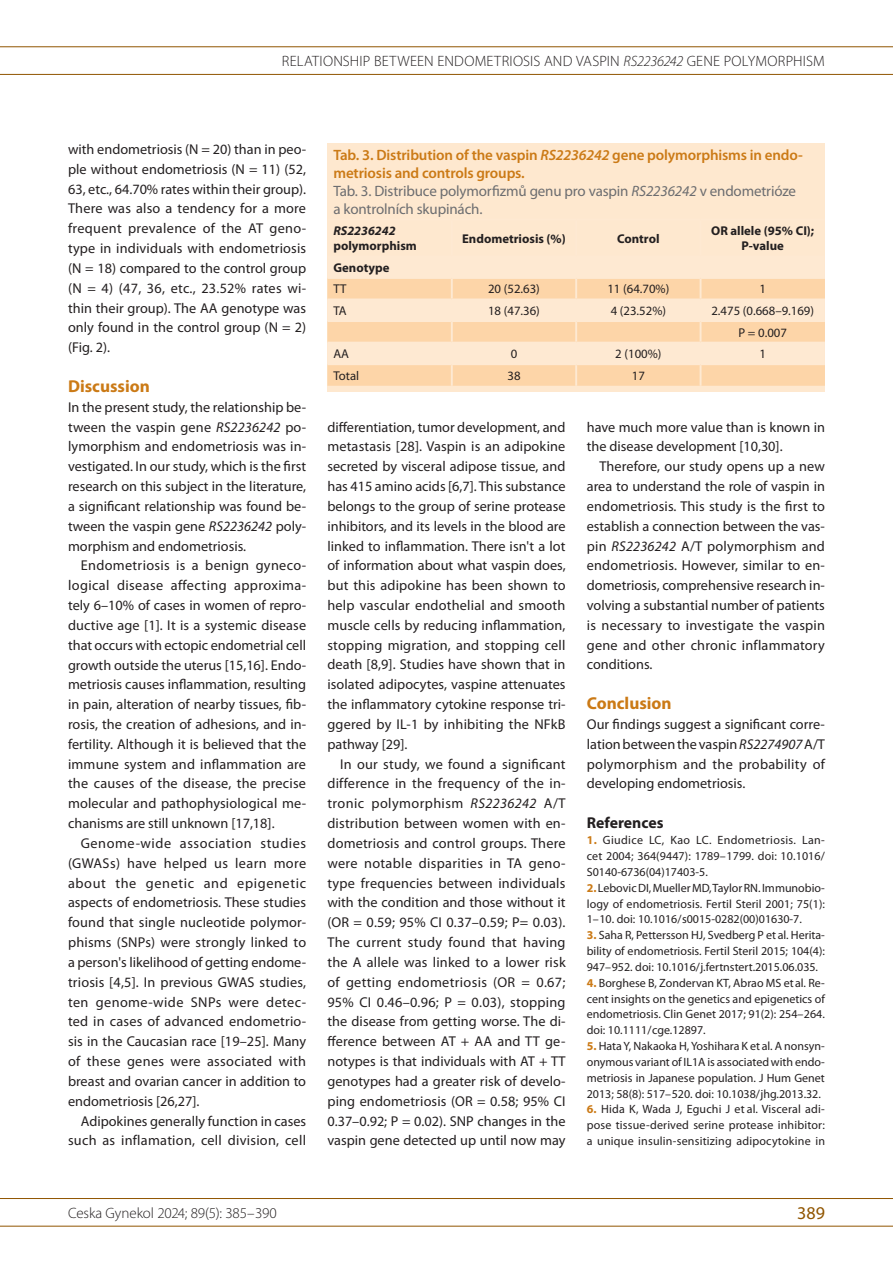
<style>
.page{position:relative;width:893px;height:1263px;background:#fff}
.page>*{position:absolute;margin:0;border:0;box-sizing:border-box;transform-origin:0 0}
.t1{font:18px "Myriad Pro";color:#905500}
.t2{font:700 17.25px "Myriad Pro";color:#cb7a16}
.t3{font:700 15.75px "Myriad Pro";color:#231f20}
.t4{font:600 15px/17.7px "Myriad Pro";letter-spacing:-.01em;color:#cb7a16}
.t5{font:300 15px "Myriad Pro";letter-spacing:.005em;color:#231f20}
.t6{font:14.25px/19.8px "Myriad Pro";color:#231f20;text-align:justify}
.t7{font:12.75px/21.6px "Myriad Pro";color:#231f20;text-align:center}
.t8{font:700 12.75px/15.3px "Myriad Pro";color:#231f20;text-align:center}
.t9{font:italic 700 12.75px "Myriad Pro";color:#231f20}
.t10{font:12px/15.9px "Myriad Pro";color:#231f20;text-align:justify}
.s1{font-style:italic}
.s2{font-weight:400;color:#6c6d70}
.s3{font-weight:400;font-style:italic;color:#6c6d70}
.s4{font-weight:700;color:#cb7a16}
</style>
<div class="page">
<hr style="left:0;top:46px;width:893px;height:1px;background:#905500">
<hr style="left:0;top:74px;width:893px;height:1px;background:#905500">
<hr style="left:0;top:1198px;width:893px;height:1px;background:#905500">
<hr style="left:0;top:1226px;width:893px;height:1px;background:#905500">
<div style="left:327px;top:143px;width:498px;height:249px;background:#fee8cf"></div>
<svg style="left:327px;top:279px;width:498px;height:107px;fill:#fdd5a8"></svg>
<svg style="left:451px;top:279px;width:2px;height:19px"></svg>
<svg style="left:575px;top:279px;width:2px;height:19px"></svg>
<hr style="left:327px;top:298px;width:125px;height:2px;background:#fee9d2">
<hr style="left:452px;top:298px;width:124px;height:2px;background:#fee9d2">
<hr style="left:451px;top:300px;width:2px;height:20px;background:#fee9d2">
<hr style="left:576px;top:298px;width:125px;height:2px;background:#fee9d2">
<hr style="left:575px;top:300px;width:2px;height:20px;background:#fee9d2">
<hr style="left:701px;top:298px;width:124px;height:2px;background:#fee9d2">
<hr style="left:327px;top:320px;width:125px;height:2px;background:#fee9d2">
<hr style="left:452px;top:320px;width:124px;height:2px;background:#fee9d2">
<hr style="left:451px;top:322px;width:2px;height:20px;background:#fee9d2">
<hr style="left:576px;top:320px;width:125px;height:2px;background:#fee9d2">
<hr style="left:575px;top:322px;width:2px;height:20px;background:#fee9d2">
<hr style="left:701px;top:320px;width:124px;height:2px;background:#fee9d2">
<hr style="left:327px;top:342px;width:125px;height:2px;background:#fee9d2">
<hr style="left:452px;top:342px;width:124px;height:2px;background:#fee9d2">
<svg style="left:451px;top:344px;width:2px;height:19px"></svg>
<hr style="left:576px;top:342px;width:125px;height:2px;background:#fee9d2">
<svg style="left:575px;top:344px;width:2px;height:19px"></svg>
<hr style="left:701px;top:342px;width:124px;height:2px;background:#fee9d2">
<hr style="left:327px;top:363px;width:125px;height:2px;background:#fee9d2">
<hr style="left:452px;top:363px;width:124px;height:2px;background:#fee9d2">
<hr style="left:451px;top:365px;width:2px;height:21px;background:#fee9d2">
<hr style="left:576px;top:363px;width:125px;height:2px;background:#fee9d2">
<hr style="left:575px;top:365px;width:2px;height:21px;background:#fee9d2">
<hr style="left:701px;top:363px;width:124px;height:2px;background:#fee9d2">
<svg style="left:700px;top:279px;width:1px;height:107px"></svg>
<p class="t5" style="left:282px;top:53px;width:545px">RELATIONSHIP BETWEEN ENDOMETRIOSIS AND VASPIN <span class="s1">RS2236242</span> GENE POLYMORPHISM</p>
<p class="t6" style="left:68px;top:139px;width:240px">with endometriosis (N = 20) than in peo&shy;ple without endometriosis (N = 11) (52, 63, etc., 64.70% rates within their group).<br>There was also a tendency for a more frequent prevalence of the AT geno&shy;type in individuals with endometriosis (N = 18) compared to the control group (N = 4) (47, 36, etc., 23.52% rates wi&shy;thin their group). The AA genotype was only found in the control group (N = 2) (Fig. 2).</p>
<p class="t2" style="left:68px;top:375px;width:83px">Discussion</p>
<p class="t6" style="left:68px;top:397px;width:240px">In the present study, the relationship be&shy;tween the vaspin gene <span class="s1">RS2236242</span> po&shy;lymorphism and endometriosis was in&shy;vestigated. In our study, which is the first research on this subject in the literature, a significant relationship was found be&shy;tween the vaspin gene <span class="s1">RS2236242</span> poly&shy;morphism and endometriosis.</p>
<p class="t6" style="left:68px;top:555px;width:240px;text-indent:13px">Endometriosis is a benign gyneco&shy;logical disease affecting approxima&shy;tely 6–10% of cases in women of repro&shy;ductive age [1]. It is a systemic disease that occurs with ectopic endometrial cell growth outside the uterus [15,16]. Endo&shy;metriosis causes inflammation, resulting in pain, alteration of nearby tissues, fib&shy;rosis, the creation of adhesions, and in&shy;fertility. Although it is believed that the immune system and inflammation are the causes of the disease, the precise molecular and pathophysiological me&shy;chanisms are still unknown [17,18].</p>
<p class="t6" style="left:68px;top:833px;width:240px;text-indent:13px">Genome-wide association studies (GWASs) have helped us learn more about the genetic and epigenetic aspects of endometriosis. These studies found that single nucleotide polymor&shy;phisms (SNPs) were strongly linked to a person's likelihood of getting endome&shy;triosis [4,5]. In previous GWAS studies, ten genome-wide SNPs were detec&shy;ted in cases of advanced endometrio&shy;sis in the Caucasian race [19–25]. Many of these genes were associated with breast and ovarian cancer in addition to endometriosis [26,27].</p>
<p class="t6" style="left:68px;top:1111px;width:240px;text-align:right">Adipokines generally function in cases such as inflamation, cell division, cell</p>
<p class="t4" style="left:333px;top:146px;width:471px">Tab. 3. Distribution of the vaspin <span class="s1">RS2236242</span> gene polymorphisms in endo&shy;metriosis and controls groups.<br><span class="s2">Tab. 3. Distribuce polymorfizmů genu pro vaspin</span> <span class="s3">RS2236242</span> <span class="s2">v endometrióze a kontrolních skupinách.</span></p>
<p class="t9" style="left:333px;top:222px;width:64px">RS2236242</p>
<p class="t8" style="left:333px;top:238px;width:85px">polymorphism</p>
<p class="t8" style="left:462px;top:230px;width:105px">Endometriosis (%)</p>
<p class="t8" style="left:617px;top:230px;width:44px">Control</p>
<p class="t8" style="left:711px;top:223px;width:105px">OR allele (95% CI);<br>P-value</p>
<p class="t8" style="left:333px;top:260px;width:58px">Genotype</p>
<p class="t7" style="left:333px;top:278px;width:15px">TT</p>
<p class="t7" style="left:488px;top:278px;width:53px">20 (52.63)</p>
<p class="t7" style="left:607px;top:278px;width:63px">11 (64.70%)</p>
<p class="t7" style="left:759px;top:278px;width:8px">1</p>
<p class="t7" style="left:333px;top:300px;width:15px">TA</p>
<p class="t7" style="left:488px;top:300px;width:53px">18 (47.36)</p>
<p class="t7" style="left:611px;top:300px;width:57px">4 (23.52%)</p>
<p class="t7" style="left:711px;top:300px;width:104px">2.475 (0.668–9.169)<br>P = 0.007</p>
<p class="t7" style="left:333px;top:343px;width:17px">AA</p>
<p class="t7" style="left:511px;top:343px;width:8px">0</p>
<p class="t7" style="left:615px;top:343px;width:48px">2 (100%)</p>
<p class="t7" style="left:759px;top:343px;width:8px">1</p>
<p class="t7" style="left:333px;top:364px;width:27px">Total</p>
<p class="t7" style="left:507px;top:364px;width:15px">38</p>
<p class="t7" style="left:632px;top:364px;width:15px">17</p>
<p class="t6" style="left:327px;top:417px;width:240px">differentiation, tumor development, and metastasis [28]. Vaspin is an adipokine secreted by visceral adipose tissue, and has 415 amino acids [6,7]. This substance belongs to the group of serine protease inhibitors, and its levels in the blood are linked to inflammation. There isn't a lot of information about what vaspin does, but this adipokine has been shown to help vascular endothelial and smooth muscle cells by reducing inflammation, stopping migration, and stopping cell death [8,9]. Studies have shown that in isolated adipocytes, vaspine attenuates the inflammatory cytokine response tri&shy;ggered by IL-1 by inhibiting the NFkB pathway [29].</p>
<p class="t6" style="left:327px;top:754px;width:240px;text-indent:13px">In our study, we found a significant difference in the frequency of the in&shy;tronic polymorphism <span class="s1">RS2236242</span> A/T distribution between women with en&shy;dometriosis and control groups. There were notable disparities in TA geno&shy;type frequencies between individuals with the condition and those without it (OR = 0.59; 95% CI 0.37–0.59; P= 0.03).<br>The current study found that having the A allele was linked to a lower risk of getting endometriosis (OR = 0.67; 95% CI 0.46–0.96; P = 0.03), stopping the disease from getting worse. The di&shy;fference between AT + AA and TT ge&shy;notypes is that individuals with AT + TT genotypes had a greater risk of develo&shy;ping endometriosis (OR = 0.58; 95% CI 0.37–0.92; P = 0.02). SNP changes in the vaspin gene detected up until now may</p>
<p class="t6" style="left:587px;top:417px;width:240px">have much more value than is known in the disease development [10,30].</p>
<p class="t6" style="left:587px;top:456px;width:240px;text-indent:13px">Therefore, our study opens up a new area to understand the role of vaspin in endometriosis. This study is the first to establish a connection between the vas&shy;pin <span class="s1">RS2236242</span> A/T polymorphism and endometriosis. However, similar to en&shy;dometriosis, comprehensive research in&shy;volving a substantial number of patients is necessary to investigate the vaspin gene and other chronic inflammatory conditions.</p>
<p class="t2" style="left:587px;top:692px;width:86px">Conclusion</p>
<p class="t6" style="left:587px;top:714px;width:240px">Our findings suggest a significant corre&shy;lation between the vaspin <span class="s1">RS2274907</span> A/T polymorphism and the probability of developing endometriosis.</p>
<p class="t3" style="left:587px;top:813px;width:78px">References</p>
<p class="t10" style="left:587px;top:832px;width:240px"><span class="s4">1.</span> Giudice LC, Kao LC. Endometriosis. Lan&shy;cet 2004; 364(9447): 1789–1799. doi: 10.1016/ S0140-6736(04)17403-5.</p>
<p class="t10" style="left:587px;top:880px;width:240px"><span class="s4">2.</span> Lebovic DI, Mueller MD, Taylor RN. Immunobio&shy;logy of endometriosis. Fertil Steril 2001; 75(1):<br>1–10. doi: 10.1016/s0015-0282(00)01630-7.</p>
<p class="t10" style="left:587px;top:927px;width:240px"><span class="s4">3.</span> Saha R, Pettersson HJ, Svedberg P et al. Herita&shy;bility of endometriosis. Fertil Steril 2015; 104(4):<br>947–952. doi: 10.1016/j.fertnstert.2015.06.035.</p>
<p class="t10" style="left:587px;top:974px;width:240px"><span class="s4">4.</span> Borghese B, Zondervan KT, Abrao MS et al. Re&shy;cent insights on the genetics and epigenetics of endometriosis. Clin Genet 2017; 91(2): 254–264. doi: 10.1111/cge.12897.</p>
<p class="t10" style="left:587px;top:1038px;width:240px"><span class="s4">5.</span> Hata Y, Nakaoka H, Yoshihara K et al. A nonsyn&shy;onymous variant of IL1A is associated with endo&shy;metriosis in Japanese population. J Hum Genet 2013; 58(8): 517–520. doi: 10.1038/jhg.2013.32.</p>
<p class="t10" style="left:587px;top:1101px;width:240px"><span class="s4">6.</span> Hida K, Wada J, Eguchi J et al. Visceral adi&shy;pose tissue-derived serine protease inhibitor: a unique insulin-sensitizing adipocytokine in</p>
<p class="t5" style="left:68px;top:1205px;width:210px">CESKA GYNEKOL 2024; 89(5): 385–390</p>
<p class="t1" style="left:797px;top:1202px;width:29px">389</p>
</div>
